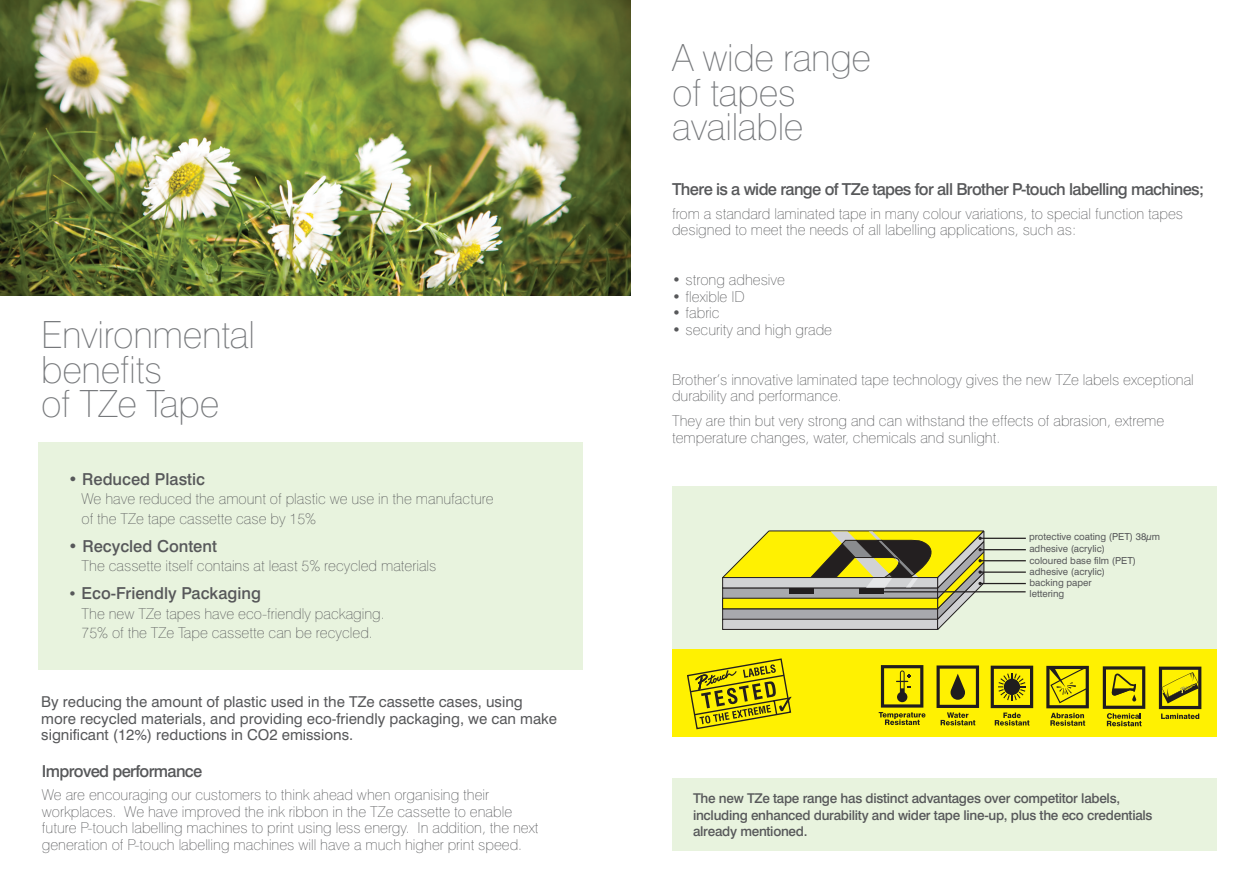
<style>
.page{position:relative;width:1259px;height:893px;background:#fff}
.page>*{position:absolute;margin:0;border:0;box-sizing:border-box;transform-origin:0 0}
.t1{font:100 37.5px/34.5px "Swiss 721 BT";letter-spacing:-.01em;color:#76787b}
.t2{font:500 16.5px "Swiss 721 BT";letter-spacing:-.04em;color:#57585a}
.t3{font:500 16.5px "Swiss 721 BT";color:#57585a}
.t4{font:100 15px/16.5px "Swiss 721 BT";color:#57585a}
.t5{font:15px/16.5px "Swiss 721 BT";color:#57585a}
.t6{font:500 13.5px/16.5px "Swiss 721 BT";letter-spacing:-.02em;color:#57585a}
.t7{font:9.6px/11.7px "Swiss 721 BT";color:#57585a}
.s1{font-weight:300}
.s2{font-weight:300;font-size:15px}
</style>
<div class="page">
<div style="left:38px;top:442px;width:544px;height:228px;background:#e8f3de"></div>
<img style="left:0;top:0;width:630px;height:295px">
<div style="left:672px;top:486px;width:544px;height:173px;background:#e8f3de"></div>
<div style="left:672px;top:778px;width:544px;height:72px;background:#e8f3de"></div>
<svg style="left:722px;top:530px;width:304px;height:100px"></svg>
<div style="left:672px;top:649px;width:544px;height:88px;background:#fff101"></div>
<svg style="left:687px;top:658px;width:105px;height:71px"></svg>
<svg style="left:936px;top:665px;width:43px;height:60px"></svg>
<svg style="left:878px;top:665px;width:47px;height:60px"></svg>
<svg style="left:990px;top:666px;width:43px;height:60px"></svg>
<svg style="left:1046px;top:666px;width:43px;height:60px"></svg>
<svg style="left:1159px;top:667px;width:42px;height:52px"></svg>
<svg style="left:1102px;top:666px;width:43px;height:60px"></svg>
<h1 class="t1" style="left:41px;top:317px;width:215px">Environmental benefits<br>of TZe Tape</h1>
<p class="t3" style="left:68px;top:469px;width:138px"><span class="s1">•</span> Reduced Plastic</p>
<p class="t4" style="left:82px;top:489px;width:413px;line-height:19.5px">We have reduced the amount of plastic we use in the manufacture of the TZe tape cassette case by 15%</p>
<p class="t3" style="left:68px;top:536px;width:150px">• Recycled Content</p>
<p class="t4" style="left:82px;top:557px;width:356px">The cassette itself contains at least 5% recycled materials</p>
<p class="t3" style="left:68px;top:583px;width:194px"><span class="s2">•</span> Eco-Friendly Packaging</p>
<p class="t4" style="left:82px;top:603px;width:305px;line-height:19.5px">The new TZe tapes have eco-friendly packaging.<br>75% of the TZe Tape cassette can be recycled.</p>
<p class="t5" style="left:41px;top:694px;width:517px">By reducing the amount of plastic used in the TZe cassette cases, using more recycled materials, and providing eco-friendly packaging, we can make significant (12%) reductions in CO2 emissions.</p>
<p class="t2" style="left:42px;top:761px;width:162px">Improved performance</p>
<p class="t4" style="left:42px;top:787px;width:498px">We are encouraging our customers to think ahead when organising their workplaces. We have improved the ink ribbon in the TZe cassette to enable future P-touch labelling machines to print using less energy. In addition, the next generation of P-touch labelling machines will have a much higher print speed.</p>
<h1 class="t1" style="left:672px;top:40px;width:201px">A wide range of tapes available</h1>
<p class="t2" style="left:672px;top:179px;width:533px">There is a wide range of TZe tapes for all Brother P-touch labelling machines;</p>
<p class="t4" style="left:672px;top:205px;width:513px">from a standard laminated tape in many colour variations, to special function tapes designed to meet the needs of all labelling applications, such as:</p>
<p class="t4" style="left:672px;top:272px;width:114px">• strong adhesive</p>
<p class="t4" style="left:672px;top:288px;width:74px">• flexible ID</p>
<p class="t4" style="left:672px;top:305px;width:49px">• fabric</p>
<p class="t4" style="left:672px;top:321px;width:162px">• security and high grade</p>
<p class="t4" style="left:672px;top:371px;width:523px">Brother’s innovative laminated tape technology gives the new TZe labels exceptional durability and performance.</p>
<p class="t4" style="left:672px;top:413px;width:494px">They are thin but very strong and can withstand the effects of abrasion, extreme temperature changes, water, chemicals and sunlight.</p>
<p class="t7" style="left:1029px;top:531px;width:133px">protective coating (PET) 38µm adhesive (acrylic)<br>coloured base film (PET)</p>
<p class="t7" style="left:1029px;top:565px;width:77px">adhesive (acrylic)</p>
<p class="t7" style="left:1029px;top:588px;width:36px">lettering</p>
<p class="t7" style="left:1029px;top:576px;width:64px">backing paper</p>
<p class="t6" style="left:693px;top:790px;width:461px">The new TZe tape range has distinct advantages over competitor labels, including enhanced durability and wider tape line-up, plus the eco credentials already mentioned.</p>
</div>
